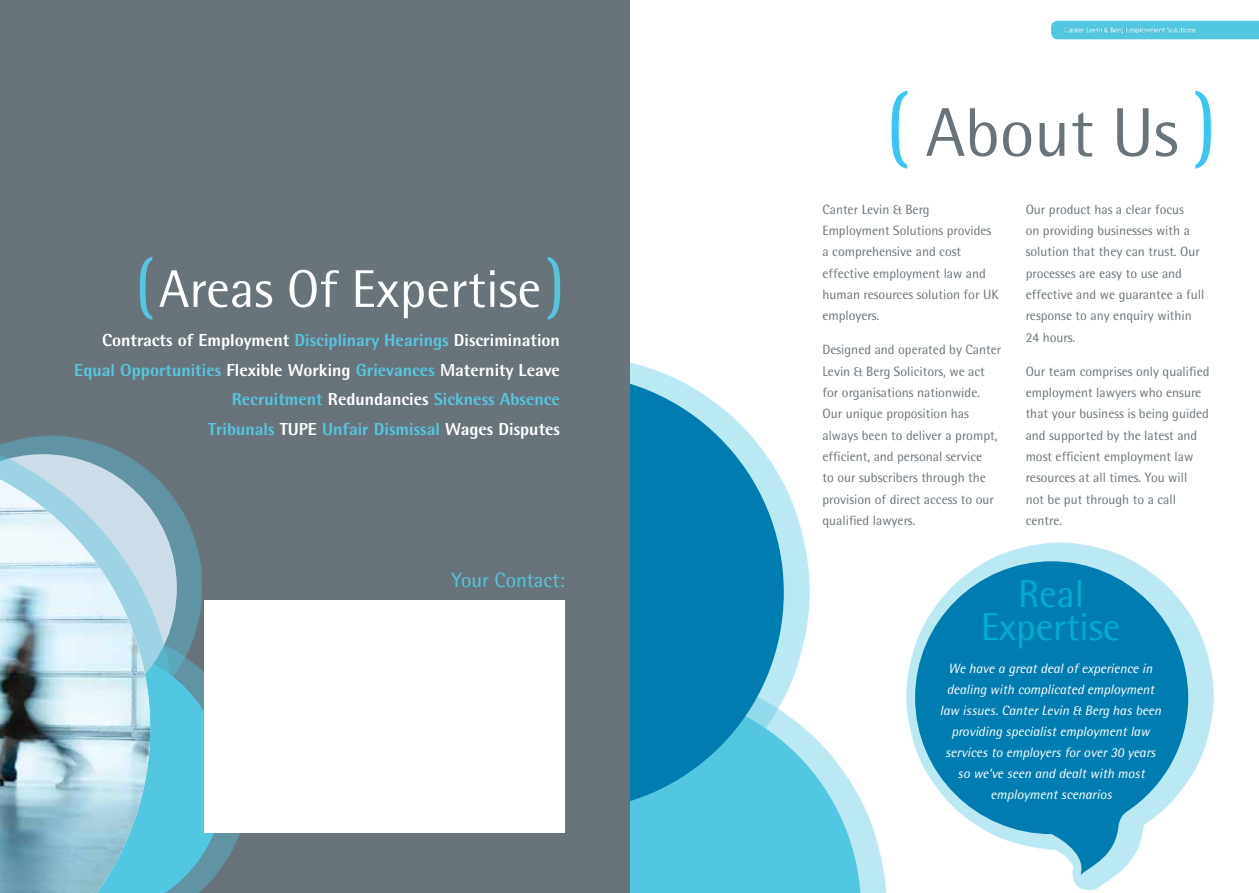
<style>
.page{position:relative;width:1259px;height:893px;background:#fff}
.page>*{position:absolute;margin:0;border:0;box-sizing:border-box;transform-origin:0 0}
.t1{font:69px "Agfa Rotis Semisans";color:#69747a}
.t2{font:52.95px "Agfa Rotis Semisans";color:#fff}
.t3{font:39px/33px "Agfa Rotis Semisans";color:#00acd4;text-align:center}
.t4{font:20.7px "Agfa Rotis Semisans";color:#53c7e1}
.t5{font:800 17.4px/29.7px "Agfa Rotis Semisans";color:#53c7e1;text-align:right}
.t6{font:13.5px/21.3px "Agfa Rotis Semisans";color:#69747a}
.t7{font:italic 13.5px/21px "Agfa Rotis Semisans";color:#fff;text-align:center}
.s1{color:#fff}
</style>
<div class="page">
<div style="left:415px;top:671px;width:471px;height:222px;background:#53c7e1;opacity:.4"></div>
<svg style="left:629px;top:690px;width:232px;height:203px;fill:#53c7e1"></svg>
<div style="left:338px;top:355px;width:471px;height:471px;background:#53c7e1;opacity:.4"></div>
<div style="left:347px;top:374px;width:437px;height:437px;background:#007db0;border-radius:50%"></div>
<div style="left:0;top:0;width:629px;height:893px;background:#69747a"></div>
<div style="left:0;top:629px;width:249px;height:264px;background:#53c7e1;opacity:.4"></div>
<svg style="left:175px;top:648px;width:49px;height:245px;fill:#53c7e1"></svg>
<div style="left:0;top:435px;width:202px;height:302px;background:#53c7e1;opacity:.4"></div>
<div style="left:204px;top:600px;width:360px;height:233px;background:#fff"></div>
<div style="left:0;top:428px;width:175px;height:465px;background:#53c7e1;opacity:.4"></div>
<svg style="left:0;top:447px;width:150px;height:32px"></svg>
<img style="left:0;top:479px;width:150px;height:414px">
<svg style="left:140px;top:257px;width:12px;height:63px"></svg>
<svg style="left:547px;top:257px;width:13px;height:63px"></svg>
<div style="left:906px;top:542px;width:307px;height:348px;background:#53c7e1;opacity:.4"></div>
<svg style="left:915px;top:561px;width:273px;height:314px;fill:#007db0"></svg>
<svg style="left:891px;top:91px;width:16px;height:78px"></svg>
<svg style="left:1195px;top:91px;width:15px;height:78px"></svg>
<img style="left:1051px;top:21px;width:208px;height:18px">
<h2 class="t2" style="left:159px;top:258px;width:384px">Areas Of Expertise</h2>
<p class="t5" style="left:74px;top:325px;width:487px"><span class="s1">Contracts of Employment</span> Disciplinary Hearings <span class="s1">Discrimination </span>Equal Opportunities <span class="s1">Flexible Working</span> Grievances <span class="s1">Maternity Leave </span>Recruitment <span class="s1">Redundancies</span> Sickness Absence<br>Tribunals <span class="s1">TUPE</span> Unfair Dismissal <span class="s1">Wages Disputes</span></p>
<h3 class="t4" style="left:451px;top:568px;width:115px">Your Contact:</h3>
<h1 class="t1" style="left:925px;top:92px;width:254px">About Us</h1>
<p class="t6" style="left:822px;top:198px;width:178px">Canter Levin &amp; Berg<br>Employment Solutions provides a comprehensive and cost effective employment law and human resources solution for UK employers.</p>
<p class="t6" style="left:822px;top:339px;width:180px">Designed and operated by Canter<br>Levin &amp; Berg Solicitors, we act for organisations nationwide.<br>Our unique proposition has always been to deliver a prompt, efficient, and personal service<br>to our subscribers through the provision of direct access to our qualified lawyers.</p>
<p class="t6" style="left:1025px;top:198px;width:180px">Our product has a clear focus<br>on providing businesses with a solution that they can trust. Our processes are easy to use and effective and we guarantee a full response to any enquiry within<br>24 hours.</p>
<p class="t6" style="left:1025px;top:360px;width:185px">Our team comprises only qualified employment lawyers who ensure that your business is being guided and supported by the latest and most efficient employment law resources at all times. You will<br>not be put through to a call centre.</p>
<h3 class="t3" style="left:980px;top:577px;width:141px">Real<br>Expertise</h3>
<p class="t7" style="left:940px;top:657px;width:223px">We have a great deal of experience in dealing with complicated employment law issues. Canter Levin &amp; Berg has been providing specialist employment law services to employers for over 30 years so we’ve seen and dealt with most employment scenarios</p>
</div>
